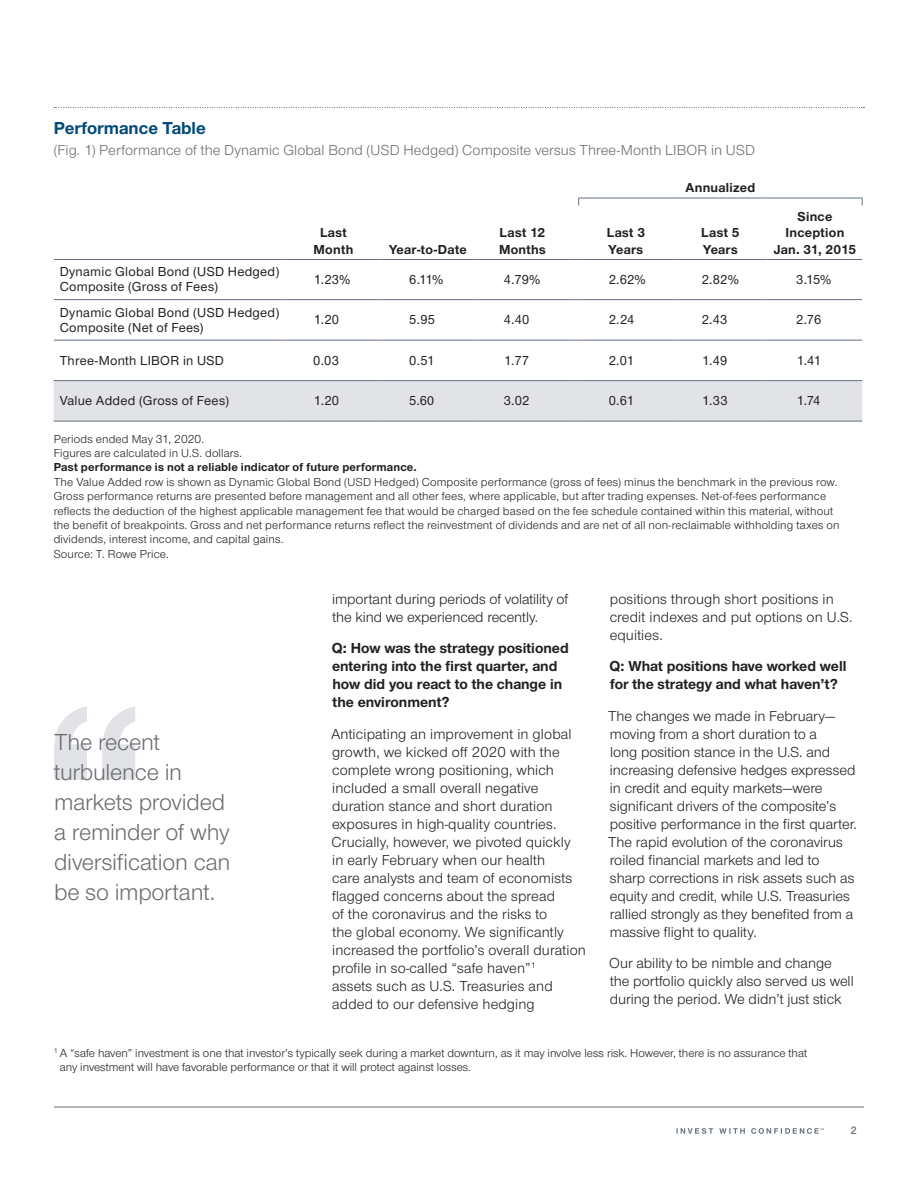
<style>
.page{position:relative;width:918px;height:1188px;background:#fff}
.page>*{position:absolute;margin:0;border:0;box-sizing:border-box;transform-origin:0 0}
.t1{font:24px/30px "Nimbus Sans Novus";letter-spacing:-.01em;color:#6c6d70}
.t2{font:700 18px "Nimbus Sans Novus";color:#004a79}
.t3{font:15px/18px "Nimbus Sans Novus";color:#231f20}
.t4{font:700 15px/18px "Nimbus Sans Novus";color:#231f20}
.t5{font:15px "Nimbus Sans Novus";letter-spacing:.005em;color:#6c6d70}
.t6{font:500 13.5px/15px "Nimbus Sans Novus";letter-spacing:.02em;color:#231f20}
.t7{font:700 13.5px/16.5px "Nimbus Sans Novus";letter-spacing:.02em;color:#231f20}
.t8{font:12px/14.4px "Nimbus Sans Novus";letter-spacing:.01em;color:#231f20}
.t9{font:700 12px "Nimbus Sans Novus";letter-spacing:.015em;color:#231f20}
.t10{font:600 11.25px "Nimbus Sans Novus";color:#6c6d70}
.s1{font-family:"Myriad Pro";font-weight:400}
</style>
<div class="page">
<hr style="left:54px;top:1107px;width:810px;height:1px;background:#6c6d70">
<svg style="left:54px;top:107px;width:810px;height:1px"></svg>
<hr style="left:54px;top:299px;width:232px;height:1px;background:#65717f">
<hr style="left:286px;top:299px;width:95px;height:1px;background:#65717f">
<hr style="left:381px;top:299px;width:94px;height:1px;background:#65717f">
<hr style="left:475px;top:299px;width:95px;height:1px;background:#65717f">
<hr style="left:579px;top:299px;width:94px;height:1px;background:#65717f">
<hr style="left:673px;top:299px;width:95px;height:1px;background:#65717f">
<hr style="left:768px;top:299px;width:94px;height:1px;background:#65717f">
<hr style="left:54px;top:340px;width:232px;height:1px;background:#65717f">
<hr style="left:286px;top:340px;width:95px;height:1px;background:#65717f">
<hr style="left:381px;top:340px;width:94px;height:1px;background:#65717f">
<hr style="left:475px;top:340px;width:95px;height:1px;background:#65717f">
<hr style="left:579px;top:340px;width:94px;height:1px;background:#65717f">
<hr style="left:673px;top:340px;width:95px;height:1px;background:#65717f">
<hr style="left:768px;top:340px;width:94px;height:1px;background:#65717f">
<svg style="left:54px;top:380px;width:808px;height:42px;background:#dbdee2"></svg>
<hr style="left:579px;top:421px;width:94px;height:1px;background:#65717f">
<hr style="left:673px;top:421px;width:95px;height:1px;background:#65717f">
<hr style="left:768px;top:421px;width:94px;height:1px;background:#65717f">
<hr style="left:54px;top:259px;width:232px;height:1px;background:#65717f">
<hr style="left:286px;top:259px;width:95px;height:1px;background:#65717f">
<hr style="left:381px;top:259px;width:94px;height:1px;background:#65717f">
<hr style="left:475px;top:259px;width:95px;height:1px;background:#65717f">
<hr style="left:579px;top:259px;width:94px;height:1px;background:#65717f">
<hr style="left:673px;top:259px;width:95px;height:1px;background:#65717f">
<hr style="left:768px;top:259px;width:94px;height:1px;background:#65717f">
<hr style="left:578px;top:198px;width:95px;height:1px;background:#65717f">
<hr style="left:673px;top:198px;width:95px;height:1px;background:#65717f">
<hr style="left:768px;top:198px;width:95px;height:1px;background:#65717f">
<svg style="left:54px;top:706px;width:81px;height:74px"></svg>
<svg style="left:677px;top:1128px;width:147px;height:6px"></svg>
<p class="t2" style="left:54px;top:115px;width:154px">Performance Table</p>
<p class="t5" style="left:54px;top:140px;width:703px">(Fig. 1) Performance of the Dynamic Global Bond (USD Hedged) Composite versus Three‑Month LIBOR in USD</p>
<p class="t7" style="left:686px;top:179px;width:71px">Annualized</p>
<p class="t7" style="left:314px;top:224px;width:41px;text-align:center">Last<br>Month</p>
<p class="t7" style="left:499px;top:224px;width:48px">Last 12<br>Months</p>
<p class="t7" style="left:607px;top:224px;width:40px">Last 3<br>Years</p>
<p class="t7" style="left:701px;top:224px;width:40px">Last 5<br>Years</p>
<p class="t7" style="left:389px;top:240px;width:79px">Year‑to‑Date</p>
<p class="t7" style="left:774px;top:207px;width:84px;text-align:center">Since<br>Inception<br>Jan. 31, 2015</p>
<p class="t6" style="left:60px;top:264px;width:221px">Dynamic Global Bond (USD Hedged)<br>Composite (Gross of Fees)</p>
<p class="t6" style="left:314px;top:271px;width:38px">1.23%</p>
<p class="t6" style="left:409px;top:271px;width:36px">6.11%</p>
<p class="t6" style="left:504px;top:271px;width:38px">4.79%</p>
<p class="t6" style="left:609px;top:271px;width:39px">2.62%</p>
<p class="t6" style="left:702px;top:271px;width:39px">2.82%</p>
<p class="t6" style="left:796px;top:271px;width:37px">3.15%</p>
<p class="t6" style="left:60px;top:304px;width:221px">Dynamic Global Bond (USD Hedged)<br>Composite (Net of Fees)</p>
<p class="t6" style="left:314px;top:312px;width:27px">1.20</p>
<p class="t6" style="left:409px;top:312px;width:27px">5.95</p>
<p class="t6" style="left:504px;top:312px;width:27px">4.40</p>
<p class="t6" style="left:609px;top:312px;width:27px">2.24</p>
<p class="t6" style="left:702px;top:312px;width:27px">2.43</p>
<p class="t6" style="left:796px;top:312px;width:26px">2.76</p>
<p class="t6" style="left:60px;top:352px;width:166px">Three‑Month LIBOR in USD</p>
<p class="t6" style="left:313px;top:352px;width:27px">0.03</p>
<p class="t6" style="left:409px;top:352px;width:27px">0.51</p>
<p class="t6" style="left:504px;top:352px;width:26px">1.77</p>
<p class="t6" style="left:609px;top:352px;width:27px">2.01</p>
<p class="t6" style="left:702px;top:352px;width:27px">1.49</p>
<p class="t6" style="left:797px;top:352px;width:26px">1.41</p>
<p class="t6" style="left:60px;top:393px;width:171px">Value Added (Gross of Fees)</p>
<p class="t6" style="left:314px;top:393px;width:27px">1.20</p>
<p class="t6" style="left:409px;top:393px;width:26px">5.6<span class="s1">0</span></p>
<p class="t6" style="left:504px;top:393px;width:27px">3.02</p>
<p class="t6" style="left:609px;top:393px;width:27px">0.61</p>
<p class="t6" style="left:702px;top:393px;width:27px">1.33</p>
<p class="t6" style="left:797px;top:393px;width:25px">1.74</p>
<p class="t8" style="left:54px;top:431px;width:190px">Periods ended May 31, 2020.<br>Figures are calculated in U.S. dollars.</p>
<p class="t9" style="left:54px;top:459px;width:365px">Past performance is not a reliable indicator of future performance.</p>
<p class="t8" style="left:54px;top:474px;width:787px">The Value Added row is shown as Dynamic Global Bond (USD Hedged) Composite performance (gross of fees) minus the benchmark in the previous row.<br>Gross performance returns are presented before management and all other fees, where applicable, but after trading expenses. Net‑of‑fees performance reflects the deduction of the highest applicable management fee that would be charged based on the fee schedule contained within this material, without the benefit of breakpoints. Gross and net performance returns reflect the reinvestment of dividends and are net of all non-reclaimable withholding taxes on dividends, interest income, and capital gains.<br>Source: T. Rowe Price.</p>
<h1 class="t1" style="left:54px;top:727px;width:178px">The recent turbulence in markets provided a reminder of why diversification can be so important.</h1>
<p class="t3" style="left:332px;top:589px;width:238px">important during periods of volatility of the kind we experienced recently.</p>
<p class="t4" style="left:332px;top:639px;width:238px">Q: How was the strategy positioned entering into the first quarter, and how did you react to the change in the environment?</p>
<p class="t3" style="left:331px;top:724px;width:256px">Anticipating an improvement in global growth, we kicked off 2020 with the complete wrong positioning, which included a small overall negative duration stance and short duration exposures in high‑quality countries.<br>Crucially, however, we pivoted quickly<br>in early February when our health<br>care analysts and team of economists flagged concerns about the spread<br>of the coronavirus and the risks to<br>the global economy. We significantly increased the portfolio’s overall duration profile in so‑called “safe haven”<sup>1<br></sup>assets such as U.S. Treasuries and added to our defensive hedging</p>
<p class="t3" style="left:610px;top:589px;width:244px">positions through short positions in credit indexes and put options on U.S. equities.</p>
<p class="t4" style="left:609px;top:657px;width:239px">Q: What positions have worked well for the strategy and what haven’t?</p>
<p class="t3" style="left:608px;top:706px;width:250px">The changes we made in February— moving from a short duration to a<br>long position stance in the U.S. and increasing defensive hedges expressed in credit and equity markets—were significant drivers of the composite’s positive performance in the first quarter.<br>The rapid evolution of the coronavirus roiled financial markets and led to<br>sharp corrections in risk assets such as equity and credit, while U.S. Treasuries rallied strongly as they benefited from a massive flight to quality.</p>
<p class="t3" style="left:609px;top:954px;width:246px">Our ability to be nimble and change the portfolio quickly also served us well during the period. We didn’t just stick</p>
<p class="t8" style="left:60px;top:1045px;width:749px;text-indent:-6px"><sup>1</sup> A “safe haven” investment is one that investor’s typically seek during a market downturn, as it may involve less risk. However, there is no assurance that any investment will have favorable performance or that it will protect against losses.</p>
<p class="t10" style="left:851px;top:1123px;width:7px">2</p>
</div>
